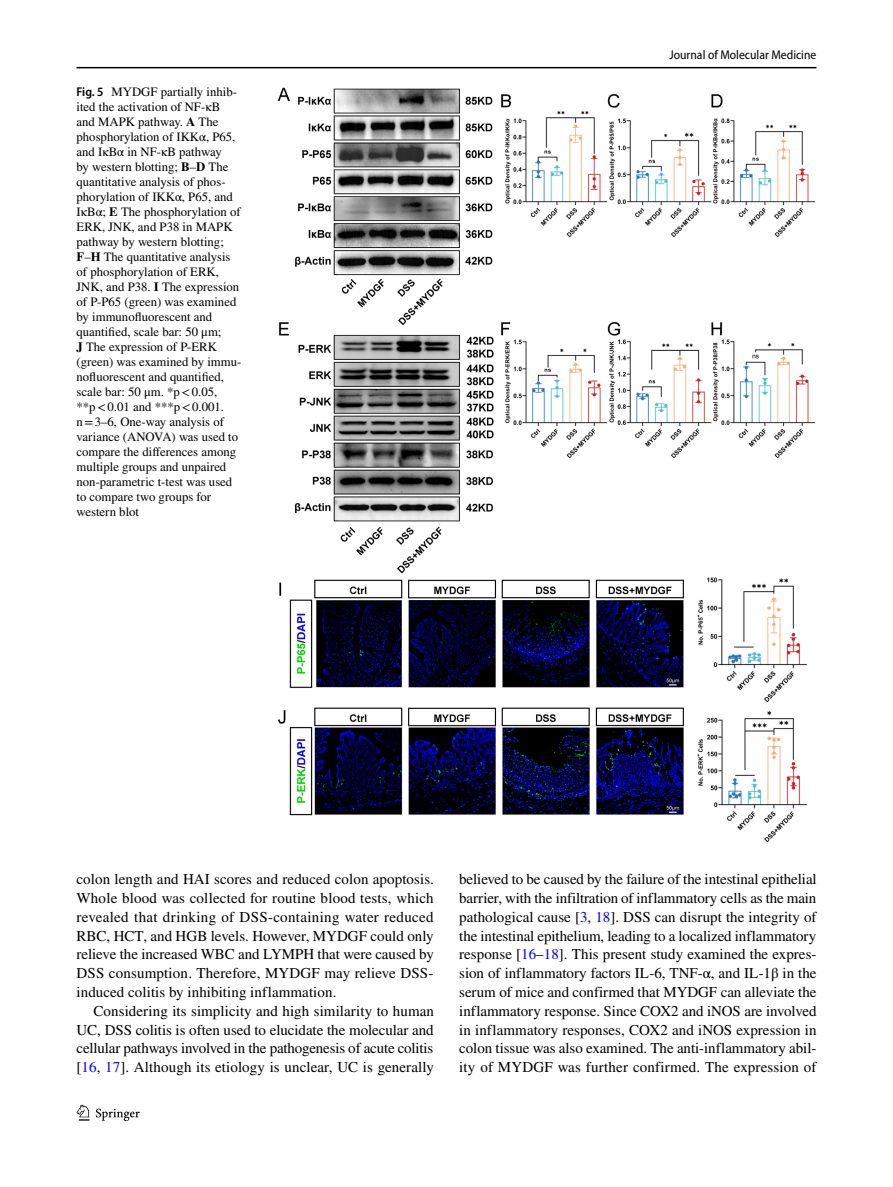
<style>
.page{position:relative;width:893px;height:1187px;background:#fff}
.page>*{position:absolute;margin:0;border:0;box-sizing:border-box;transform-origin:0 0}
.t1{font:15px/18.8px "STIX";letter-spacing:.005em;color:#000;text-align:justify}
.t2{font:12.75px/15px "STIX";color:#000}
.t3{font:semi-condensed 12.75px "Myriad Pro";color:#000}
.s1{font-family:"Myriad Pro";font-weight:600;font-stretch:semi-condensed}
.s2{font-weight:700}
.s3{color:#00f}
</style>
<div class="page">
<hr style="left:77px;top:67px;width:739px;height:1px;background:#000">
<svg style="left:77px;top:1104px;width:12px;height:16px"></svg>
<svg style="left:96px;top:1108px;width:44px;height:12px"></svg>
<img style="left:277px;top:87px;width:539px;height:756px">
<p class="t2" style="left:77px;top:85px;width:166px"><span class="s1">Fig. 5</span> MYDGF partially inhib&shy;ited the activation of NF-κB and MAPK pathway. <span class="s2">A</span> The phosphorylation of IKKα, P65, and IκBα in NF-κB pathway<br>by western blotting; <span class="s2">B</span>–<span class="s2">D</span> The quantitative analysis of phos&shy;phorylation of IKKα, P65, and<br>IκBα; <span class="s2">E</span> The phosphorylation of<br>ERK, JNK, and P38 in MAPK pathway by western blotting;<br><span class="s2">F</span>–<span class="s2">H</span> The quantitative analysis of phosphorylation of ERK,<br>JNK, and P38. <span class="s2">I</span> The expression of P-P65 (green) was examined by immunofluorescent and quantified, scale bar: 50 μm;<br><span class="s2">J</span> The expression of P-ERK (green) was examined by immu&shy;nofluorescent and quantified, scale bar: 50 μm. *p&lt;0.05, **p&lt;0.01 and ***p&lt;0.001. n=3–6, One-way analysis of variance (ANOVA) was used to compare the differences among multiple groups and unpaired non-parametric t-test was used to compare two groups for western blot</p>
<p class="t3" style="left:669px;top:48px;width:148px">Journal of Molecular Medicine</p>
<p class="t1" style="left:77px;top:871px;width:359px">colon length and HAI scores and reduced colon apoptosis.<br>Whole blood was collected for routine blood tests, which revealed that drinking of DSS-containing water reduced RBC, HCT, and HGB levels. However, MYDGF could only relieve the increased WBC and LYMPH that were caused by DSS consumption. Therefore, MYDGF may relieve DSS&shy;induced colitis by inhibiting inflammation.</p>
<p class="t1" style="left:77px;top:1002px;width:359px;text-indent:17px">Considering its simplicity and high similarity to human UC, DSS colitis is often used to elucidate the molecular and cellular pathways involved in the pathogenesis of acute colitis [<span class="s3">16</span>, <span class="s3">17</span>]. Although its etiology is unclear, UC is generally</p>
<p class="t1" style="left:459px;top:871px;width:359px">believed to be caused by the failure of the intestinal epithelial barrier, with the infiltration of inflammatory cells as the main pathological cause [<span class="s3">3</span>, <span class="s3">18</span>]. DSS can disrupt the integrity of the intestinal epithelium, leading to a localized inflammatory response [<span class="s3">16</span>–<span class="s3">18</span>]. This present study examined the expres&shy;sion of inflammatory factors IL-6, TNF-α, and IL-1β in the serum of mice and confirmed that MYDGF can alleviate the inflammatory response. Since COX2 and iNOS are involved in inflammatory responses, COX2 and iNOS expression in colon tissue was also examined. The anti-inflammatory abil&shy;ity of MYDGF was further confirmed. The expression of</p>
</div>
